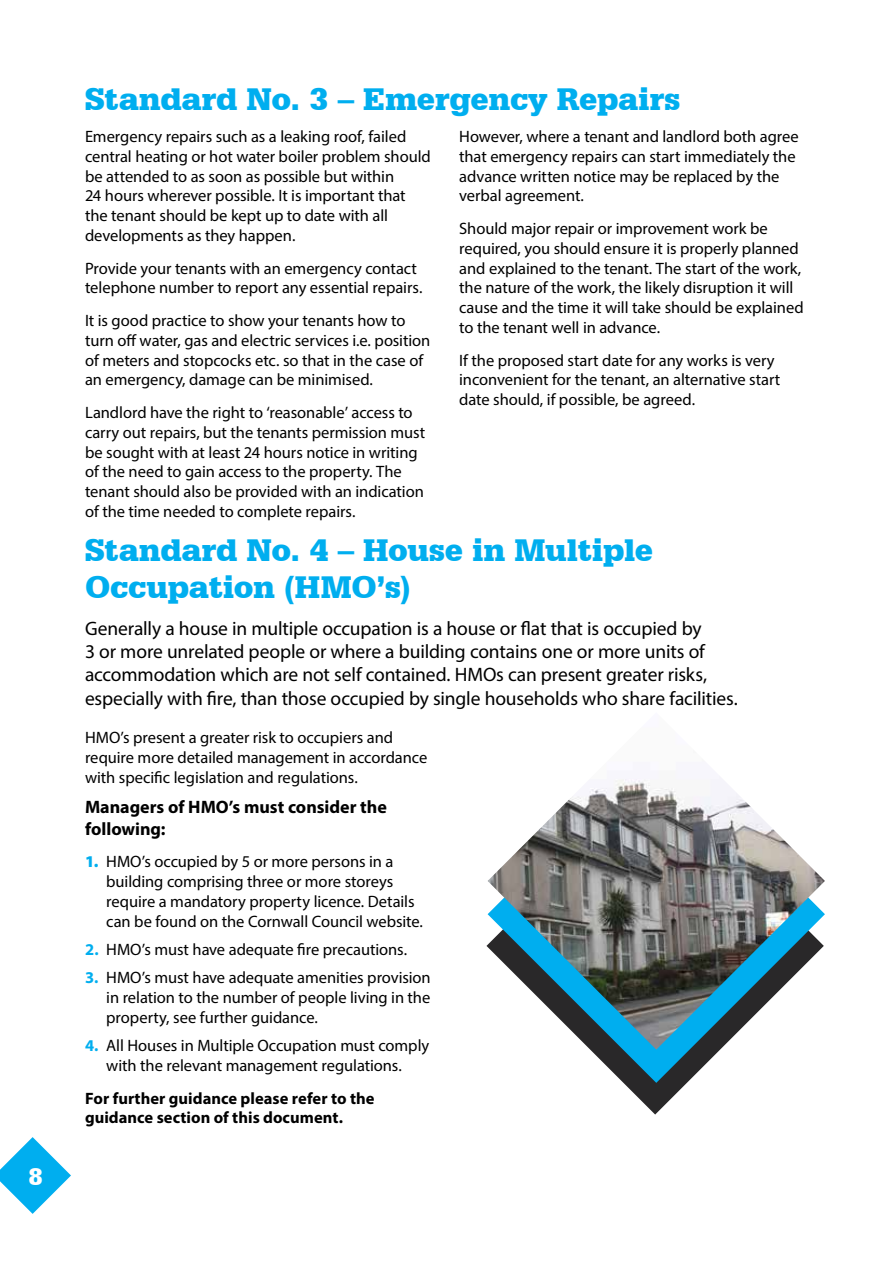
<style>
.page{position:relative;width:893px;height:1263px;background:#fff}
.page>*{position:absolute;margin:0;border:0;box-sizing:border-box;transform-origin:0 0}
.t1{font:900 33px/37.5px "Serifa BT";letter-spacing:-.01em;color:#00aeef}
.t2{font:900 25.2px "Serifa BT";color:#fff}
.t3{font:19.5px/23.4px "Myriad Pro";letter-spacing:-.01em;color:#000}
.t4{font:700 18px/21.6px "Myriad Pro";color:#000}
.t5{font:16.5px/19.8px "Myriad Pro";letter-spacing:-.005em;color:#000}
.t6{font:700 16.5px/19.8px "Myriad Pro";color:#000}
.s1{font-weight:900;color:#00aeef}
.s2{font-weight:700;color:#00aeef}
</style>
<div class="page">
<svg style="left:0;top:1137px;width:71px;height:77px"></svg>
<svg style="left:486px;top:914px;width:201px;height:200px"></svg>
<svg style="left:488px;top:1049px;width:233px;height:34px"></svg>
<img style="left:488px;top:776px;width:337px;height:273px">
<h2 class="t2" style="left:28px;top:1160px;width:16px">8</h2>
<h1 class="t1" style="left:85px;top:80px;width:597px">Standard No. 3 – Emergency Repairs</h1>
<p class="t5" style="left:85px;top:126px;width:347px">Emergency repairs such as a leaking roof, failed central heating or hot water boiler problem should be attended to as soon as possible but within<br>24 hours wherever possible. It is important that the tenant should be kept up to date with all developments as they happen.</p>
<p class="t5" style="left:85px;top:258px;width:339px">Provide your tenants with an emergency contact telephone number to report any essential repairs.</p>
<p class="t5" style="left:85px;top:310px;width:347px">It is good practice to show your tenants how to turn off water, gas and electric services i.e. position of meters and stopcocks etc. so that in the case of an emergency, damage can be minimised.</p>
<p class="t5" style="left:85px;top:402px;width:342px">Landlord have the right to ‘reasonable’ access to carry out repairs, but the tenants permission must be sought with at least 24 hours notice in writing of the need to gain access to the property. The tenant should also be provided with an indication of the time needed to complete repairs.</p>
<p class="t5" style="left:459px;top:126px;width:341px">However, where a tenant and landlord both agree that emergency repairs can start immediately the advance written notice may be replaced by the verbal agreement.</p>
<p class="t5" style="left:459px;top:218px;width:346px">Should major repair or improvement work be required, you should ensure it is properly planned and explained to the tenant. The start of the work, the nature of the work, the likely disruption it will cause and the time it will take should be explained to the tenant well in advance.</p>
<p class="t5" style="left:459px;top:350px;width:323px">If the proposed start date for any works is very inconvenient for the tenant, an alternative start date should, if possible, be agreed.</p>
<h1 class="t1" style="left:85px;top:530px;width:570px">Standard No. 4 – House in Multiple<br>Occupation (HMO’s)</h1>
<p class="t3" style="left:85px;top:616px;width:654px">Generally a house in multiple occupation is a house or flat that is occupied by<br>3 or more unrelated people or where a building contains one or more units of accommodation which are not self contained. HMOs can present greater risks, especially with fire, than those occupied by single households who share facilities.</p>
<p class="t5" style="left:85px;top:728px;width:344px">HMO’s present a greater risk to occupiers and require more detailed management in accordance with specific legislation and regulations.</p>
<p class="t4" style="left:85px;top:796px;width:303px">Managers of HMO’s must consider the following:</p>
<p class="t5" style="left:106px;top:852px;width:318px;text-indent:-21px"><span class="s1">1.</span> HMO’s occupied by 5 or more persons in a building comprising three or more storeys require a mandatory property licence. Details can be found on the Cornwall Council website.</p>
<p class="t5" style="left:85px;top:939px;width:324px"><span class="s2">2.</span> HMO’s must have adequate fire precautions.</p>
<p class="t5" style="left:106px;top:968px;width:326px;text-align:justify;text-indent:-21px"><span class="s2">3.</span> HMO’s must have adequate amenities provision in relation to the number of people living in the property, see further guidance.</p>
<p class="t5" style="left:85px;top:1035px;width:346px;text-align:center"><span class="s2">4.</span> All Houses in Multiple Occupation must comply with the relevant management regulations.</p>
<p class="t6" style="left:85px;top:1088px;width:291px">For further guidance please refer to the guidance section of this document.</p>
</div>
